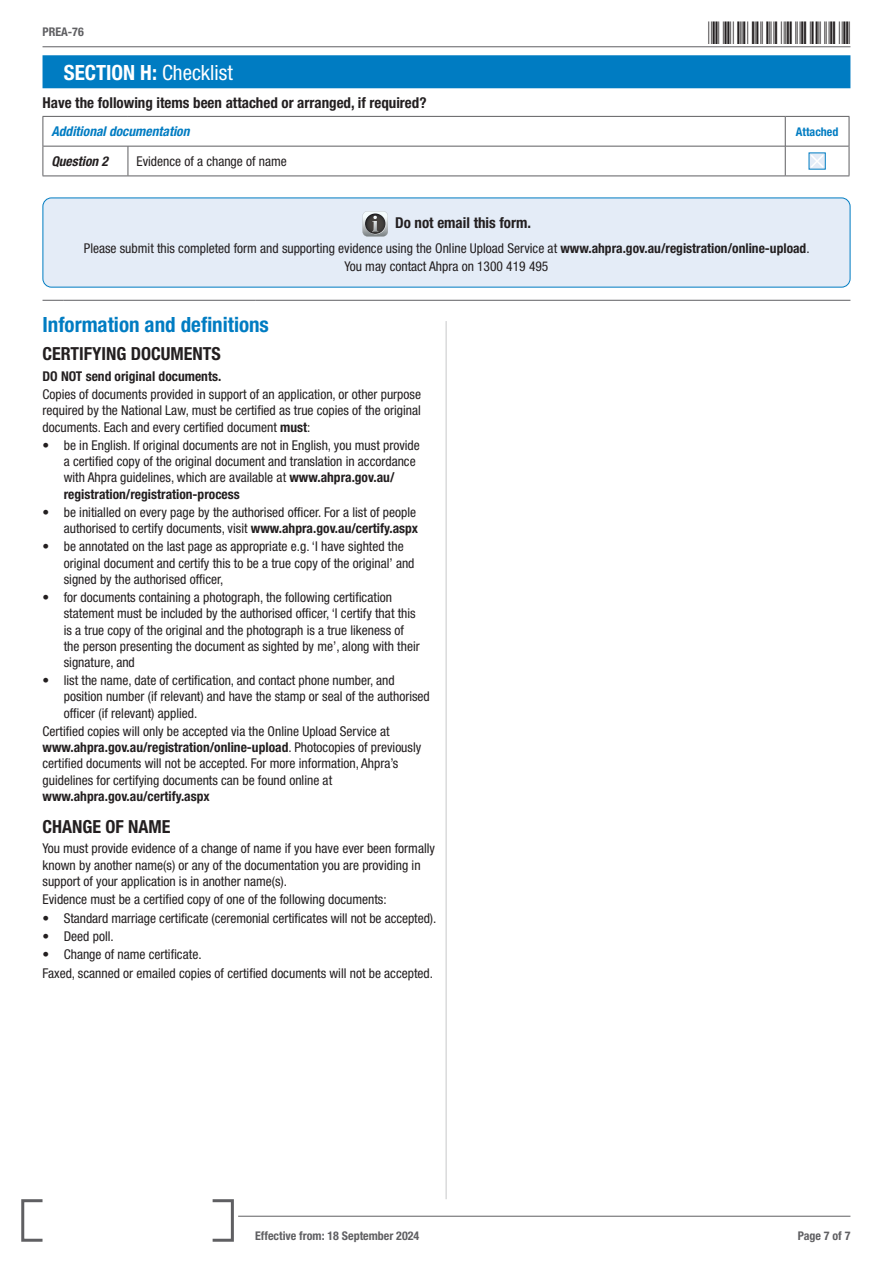
<style>
.page{position:relative;width:893px;height:1263px;background:#fff}
.page>*{position:absolute;margin:0;border:0;box-sizing:border-box;transform-origin:0 0}
.t1{font:30px "Free 3 of 9";letter-spacing:.1em;color:#231f20}
.Guidelines-header{font:700 condensed 21px "Helvetica Neue LT Std";color:#007cc2}
.Section-header{font:700 condensed 21px "Helvetica Neue LT Std";color:#fff}
.Guidelines-subheader{font:700 condensed 18px "Helvetica Neue LT Std";color:#231f20}
.Questions{font:700 condensed 15px "Helvetica Neue LT Std";color:#231f20}
.Guidelines-subheader-2{font:700 condensed 15px "Helvetica Neue LT Std";color:#231f20}
.Guidelines-paragraph{font:condensed 13.5px/16.2px "Helvetica Neue LT Std";color:#231f20}
.Guidelines-subheader-3{font:condensed 13.5px "Helvetica Neue LT Std";color:#231f20}
.Guidelines-paragraph-2{font:700 condensed 13.5px "Helvetica Neue LT Std";color:#231f20}
.Answer_block_text{font:italic 700 condensed 13.5px "Helvetica Neue LT Std";color:#007cc2}
.Answer_block_text-2{font:condensed 13.5px "Helvetica Neue LT Std";color:#231f20}
.Answer_block_text-3{font:italic 700 condensed 13.5px "Helvetica Neue LT Std";color:#231f20}
.t2{font:700 condensed 12px "Helvetica Neue LT Std";color:#5f5f62}
.Answers_additional_text{font:700 condensed 12px "Helvetica Neue LT Std";color:#007cc2}
.s1{font-weight:400}
.s2{font-weight:700}
</style>
<div class="page">
<svg style="left:21px;top:1199px;width:213px;height:43px"></svg>
<hr style="left:238px;top:1216px;width:612px;height:1px;background:#5f5f62">
<hr style="left:43px;top:47px;width:807px;height:1px;background:#5f5f62">
<svg style="left:43px;top:300px;width:21px;height:1px"></svg>
<hr style="left:64px;top:300px;width:191px;height:1px;background:#5f5f62">
<hr style="left:255px;top:300px;width:595px;height:1px;background:#5f5f62">
<div style="left:43px;top:55px;width:807px;height:33px;background:#007cc2"></div>
<hr style="left:43px;top:116px;width:85px;height:1px;background:#5f5f62">
<svg style="left:43px;top:117px;width:1px;height:29px"></svg>
<hr style="left:128px;top:116px;width:657px;height:1px;background:#5f5f62">
<hr style="left:785px;top:116px;width:64px;height:1px;background:#5f5f62">
<svg style="left:849px;top:117px;width:1px;height:29px"></svg>
<hr style="left:43px;top:146px;width:1px;height:30px;background:#5f5f62">
<hr style="left:849px;top:146px;width:1px;height:30px;background:#5f5f62">
<hr style="left:43px;top:176px;width:85px;height:1px;background:#5f5f62">
<hr style="left:128px;top:176px;width:657px;height:1px;background:#5f5f62">
<hr style="left:785px;top:176px;width:64px;height:1px;background:#5f5f62">
<hr style="left:43px;top:146px;width:85px;height:1px;background:#5f5f62">
<hr style="left:128px;top:146px;width:657px;height:1px;background:#5f5f62">
<hr style="left:128px;top:146px;width:1px;height:30px;background:#5f5f62">
<hr style="left:785px;top:146px;width:64px;height:1px;background:#5f5f62">
<hr style="left:785px;top:146px;width:1px;height:30px;background:#5f5f62">
<svg style="left:785px;top:117px;width:1px;height:29px"></svg>
<svg style="left:809px;top:153px;width:17px;height:17px"></svg>
<svg style="left:809px;top:153px;width:16px;height:16px"></svg>
<div style="left:43px;top:198px;width:807px;height:89px;background:#e4ecf7;border-radius:9px"></div>
<svg style="left:362px;top:211px;width:26px;height:26px"></svg>
<div style="left:43px;top:198px;width:807px;height:89px;border:1px solid #007cc2;border-radius:9px"></div>
<hr style="left:446px;top:321px;width:1px;height:878px;background:#c7c8ca">
<p class="t2" style="left:43px;top:25px;width:43px">PREA-76</p>
<h1 class="t1" style="left:709px;top:16px;width:143px">*PREA-767*</h1>
<p class="Section-header" style="left:64px;top:60px;width:171px">SECTION H: <span class="s1">Checklist</span></p>
<p class="Questions" style="left:43px;top:93px;width:386px">Have the following items been attached or arranged, if required?</p>
<p class="Answer_block_text" style="left:51px;top:123px;width:140px">Additional documentation</p>
<p class="Answers_additional_text" style="left:796px;top:124px;width:44px">Attached</p>
<p class="Answer_block_text-3" style="left:51px;top:153px;width:58px">Question 2</p>
<p class="Answer_block_text-2" style="left:136px;top:153px;width:152px">Evidence of a change of name</p>
<p class="Guidelines-subheader-2" style="left:395px;top:214px;width:137px">Do not email this form.</p>
<p class="Guidelines-subheader-3" style="left:84px;top:240px;width:727px">Please submit this completed form and supporting evidence using the Online Upload Service at <span class="s2">www.ahpra.gov.au/registration/online-upload</span>.</p>
<p class="Guidelines-subheader-3" style="left:345px;top:258px;width:205px">You may contact Ahpra on 1300 419 495</p>
<p class="Guidelines-header" style="left:43px;top:312px;width:228px">Information and definitions</p>
<p class="Guidelines-subheader" style="left:43px;top:343px;width:180px">CERTIFYING DOCUMENTS</p>
<p class="Guidelines-paragraph-2" style="left:43px;top:368px;width:180px">DO NOT send original documents.</p>
<p class="Guidelines-paragraph" style="left:43px;top:386px;width:380px;text-align:justify">Copies of documents provided in support of an application, or other purpose required by the National Law, must be certified as true copies of the original documents. Each and every certified document <span class="s2">must</span>:</p>
<p class="Guidelines-paragraph" style="left:64px;top:437px;width:358px;text-indent:-21px">• be in English. If original documents are not in English, you must provide a certified copy of the original document and translation in accordance with Ahpra guidelines, which are available at <span class="s2">www.ahpra.gov.au/ registration/registration-process</span></p>
<p class="Guidelines-paragraph" style="left:43px;top:504px;width:377px;text-align:right">• be initialled on every page by the authorised officer. For a list of people authorised to certify documents, visit <span class="s2">www.ahpra.gov.au/certify.aspx</span></p>
<p class="Guidelines-paragraph" style="left:64px;top:538px;width:352px;text-indent:-21px">• be annotated on the last page as appropriate e.g. ‘I have sighted the original document and certify this to be a true copy of the original’ and signed by the authorised officer,</p>
<p class="Guidelines-paragraph" style="left:64px;top:589px;width:357px;text-indent:-21px">• for documents containing a photograph, the following certification statement must be included by the authorised officer, ‘I certify that this is a true copy of the original and the photograph is a true likeness of the person presenting the document as sighted by me’, along with their signature, and</p>
<p class="Guidelines-paragraph" style="left:64px;top:672px;width:368px;text-indent:-21px">• list the name, date of certification, and contact phone number, and position number (if relevant) and have the stamp or seal of the authorised officer (if relevant) applied.</p>
<p class="Guidelines-paragraph" style="left:43px;top:723px;width:380px">Certified copies will only be accepted via the Online Upload Service at <span class="s2">www.ahpra.gov.au/registration/online-upload</span>. Photocopies of previously certified documents will not be accepted. For more information, Ahpra’s guidelines for certifying documents can be found online at <span class="s2">www.ahpra.gov.au/certify.aspx</span></p>
<p class="Guidelines-subheader" style="left:43px;top:816px;width:129px">CHANGE OF NAME</p>
<p class="Guidelines-paragraph" style="left:43px;top:840px;width:394px">You must provide evidence of a change of name if you have ever been formally known by another name(s) or any of the documentation you are providing in support of your application is in another name(s).</p>
<p class="Guidelines-paragraph" style="left:43px;top:891px;width:346px">Evidence must be a certified copy of one of the following documents:</p>
<p class="Guidelines-paragraph" style="left:43px;top:909px;width:395px">• Standard marriage certificate (ceremonial certificates will not be accepted).</p>
<p class="Guidelines-paragraph" style="left:43px;top:928px;width:73px">• Deed poll.</p>
<p class="Guidelines-paragraph" style="left:43px;top:946px;width:161px">• Change of name certificate.</p>
<p class="Guidelines-paragraph" style="left:43px;top:964px;width:392px">Faxed, scanned or emailed copies of certified documents will not be accepted.</p>
<p class="t2" style="left:255px;top:1228px;width:166px">Effective from: 18 September 2024</p>
<p class="t2" style="left:798px;top:1228px;width:54px">Page 7 of 7</p>
</div>
